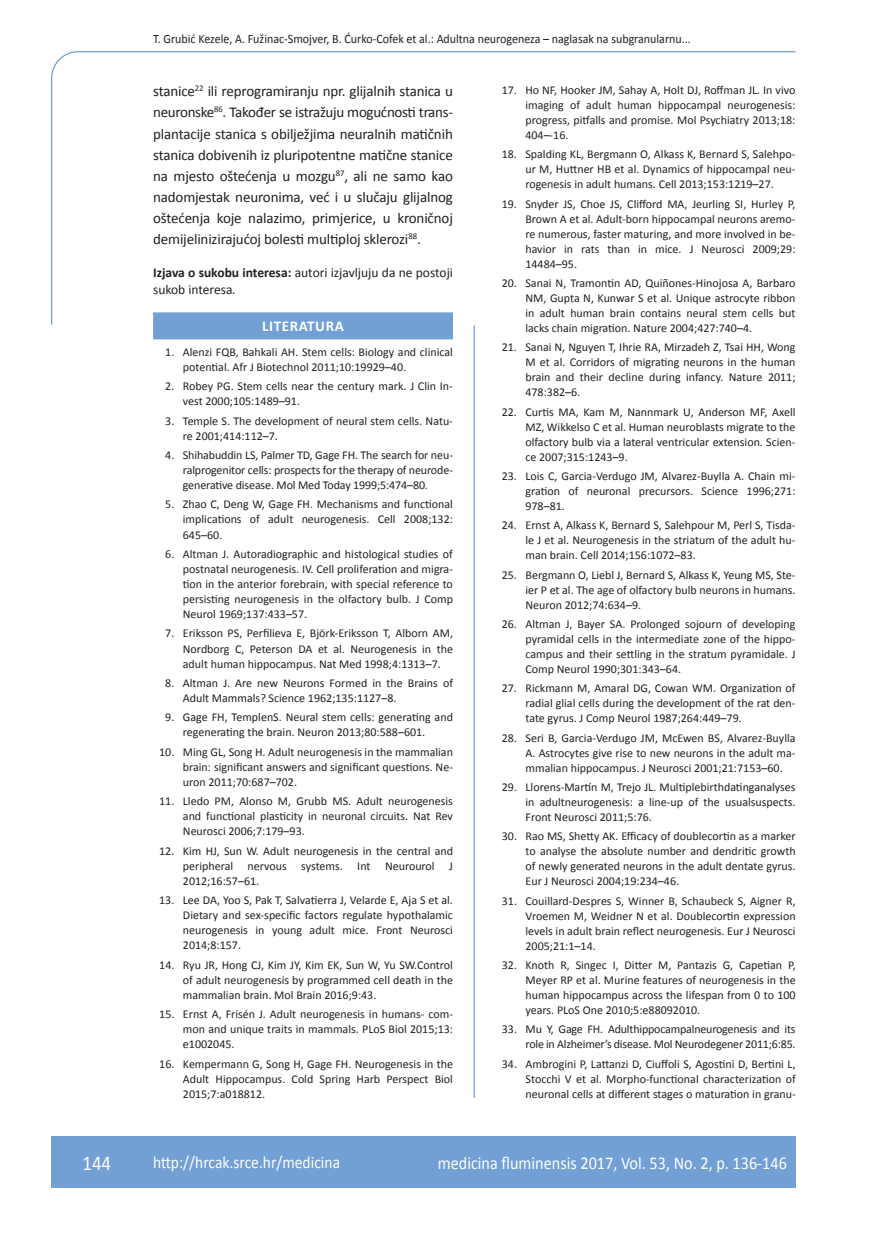
<style>
.page{position:relative;width:872px;height:1234px;background:#fff}
.page>*{position:absolute;margin:0;border:0;box-sizing:border-box;transform-origin:0 0}
.t1{font:21px "Calibri";color:#fff;scale:.9 1}
.t2{font:18px "Calibri";color:#fff;scale:.9 1}
.t3{font:17.25px "Calibri";color:#fff;scale:.9 1}
.t4{font:15px/21px "Calibri";letter-spacing:-.01em;color:#231f20;text-align:justify}
.t5{font:700 15px "Calibri";letter-spacing:.04em;color:#fff}
.t6{font:13.5px/16.5px "Calibri";color:#231f20}
.t7{font:12.75px "Calibri";color:#231f20;scale:.94 1}
.t8{font:12px/15px "Calibri";color:#231f20;text-align:justify}
.s1{font-weight:700}
.s2{font-style:italic}
</style>
<div class="page">
<svg style="left:51px;top:51px;width:745px;height:274px"></svg>
<hr style="left:473px;top:325px;width:2px;height:772px;background:#729fd4">
<div style="left:51px;top:1135px;width:744px;height:51px;background:#729fd4"></div>
<div style="left:153px;top:312px;width:300px;height:27px;background:#729fd4"></div>
<p class="t7" style="left:153px;top:30px;width:573px">T. Grubić Kezele, A. Fužinac-Smojver, B. Ćurko-Cofek et al.: Adultna neurogeneza – naglasak na subgranularnu...</p>
<p class="t4" style="left:153px;top:80px;width:301px">stanice<sup>22</sup> ili reprogramiranju npr. glijalnih stanica u neuronske<sup>86</sup>. Također se istražuju mogućnosti trans&shy;plantacije stanica s obilježjima neuralnih matičnih stanica dobivenih iz pluripotentne matične stanice na mjesto oštećenja u mozgu<sup>87</sup>, ali ne samo kao nadomjestak neuronima, već i u slučaju glijalnog oštećenja koje nalazimo, primjerice, u kroničnoj demijelinizirajućoj bolesti multiploj sklerozi<sup>88</sup>.</p>
<p class="t6" style="left:153px;top:264px;width:301px"><span class="s1">Izjava o sukobu interesa:</span> autori izjavljuju da ne postoji sukob interesa<span class="s2">.</span></p>
<p class="t5" style="left:262px;top:317px;width:83px">LITERATURA</p>
<p class="t8" style="left:183px;top:343px;width:271px;text-indent:-18px">1. Alenzi FQB, Bahkali AH. Stem cells: Biology and clinical potential. Afr J Biotechnol 2011;10:19929–40.</p>
<p class="t8" style="left:183px;top:378px;width:271px;text-indent:-18px">2. Robey PG. Stem cells near the century mark. J Clin In&shy;vest 2000;105:1489–91.</p>
<p class="t8" style="left:183px;top:412px;width:271px;text-indent:-18px">3. Temple S. The development of neural stem cells. Natu&shy;re 2001;414:112–7.</p>
<p class="t8" style="left:183px;top:447px;width:272px;text-indent:-18px">4. Shihabuddin LS, Palmer TD, Gage FH. The search for neu&shy;ralprogenitor cells: prospects for the therapy of neurode&shy;generative disease. Mol Med Today 1999;5:474–80.</p>
<p class="t8" style="left:183px;top:496px;width:272px;text-indent:-18px">5. Zhao C, Deng W, Gage FH. Mechanisms and functional implications of adult neurogenesis. Cell 2008;132:<br>645–60.</p>
<p class="t8" style="left:183px;top:545px;width:272px;text-indent:-18px">6. Altman J. Autoradiographic and histological studies of postnatal neurogenesis. IV. Cell proliferation and migra&shy;tion in the anterior forebrain, with special reference to persisting neurogenesis in the olfactory bulb. J Comp Neurol 1969;137:433–57.</p>
<p class="t8" style="left:183px;top:625px;width:272px;text-indent:-18px">7. Eriksson PS, Perfilieva E, Björk-Eriksson T, Alborn AM, Nordborg C, Peterson DA et al. Neurogenesis in the adult human hippocampus. Nat Med 1998;4:1313–7.</p>
<p class="t8" style="left:183px;top:674px;width:271px;text-indent:-18px">8. Altman J. Are new Neurons Formed in the Brains of<br>Adult Mammals? Science 1962;135:1127–8.</p>
<p class="t8" style="left:183px;top:709px;width:271px;text-indent:-18px">9. Gage FH, TemplenS. Neural stem cells: generating and regenerating the brain. Neuron 2013;80:588–601.</p>
<p class="t8" style="left:183px;top:743px;width:272px;text-indent:-24px">10. Ming GL, Song H. Adult neurogenesis in the mammalian brain: significant answers and significant questions. Ne&shy;uron 2011;70:687–702.</p>
<p class="t8" style="left:183px;top:793px;width:271px;text-indent:-24px">11. Lledo PM, Alonso M, Grubb MS. Adult neurogenesis and functional plasticity in neuronal circuits. Nat Rev Neurosci 2006;7:179–93.</p>
<p class="t8" style="left:183px;top:842px;width:272px;text-indent:-24px">12. Kim HJ, Sun W. Adult neurogenesis in the central and peripheral nervous systems. Int Neurourol J 2012;16:57–61.</p>
<p class="t8" style="left:183px;top:891px;width:271px;text-indent:-24px">13. Lee DA, Yoo S, Pak T, Salvatierra J, Velarde E, Aja S et al.<br>Dietary and sex-specific factors regulate hypothalamic neurogenesis in young adult mice. Front Neurosci 2014;8:157.</p>
<p class="t8" style="left:183px;top:956px;width:271px;text-indent:-24px">14. Ryu JR, Hong CJ, Kim JY, Kim EK, Sun W, Yu SW.Control of adult neurogenesis by programmed cell death in the mammalian brain. Mol Brain 2016;9:43.</p>
<p class="t8" style="left:183px;top:1005px;width:272px;text-indent:-24px">15. Ernst A, Frisén J. Adult neurogenesis in humans- com&shy;mon and unique traits in mammals. PLoS Biol 2015;13: e1002045.</p>
<p class="t8" style="left:183px;top:1055px;width:271px;text-indent:-24px">16. Kempermann G, Song H, Gage FH. Neurogenesis in the Adult Hippocampus. Cold Spring Harb Perspect Biol 2015;7:a018812.</p>
<p class="t8" style="left:525px;top:82px;width:272px;text-indent:-24px">17. Ho NF, Hooker JM, Sahay A, Holt DJ, Roffman JL. In vivo imaging of adult human hippocampal neurogenesis: progress, pitfalls and promise. Mol Psychiatry 2013;18:<br>404–-16.</p>
<p class="t8" style="left:525px;top:146px;width:271px;text-indent:-24px">18. Spalding KL, Bergmann O, Alkass K, Bernard S, Salehpo&shy;ur M, Huttner HB et al. Dynamics of hippocampal neu&shy;rogenesis in adult humans. Cell 2013;153:1219–27.</p>
<p class="t8" style="left:525px;top:195px;width:272px;text-indent:-24px">19. Snyder JS, Choe JS, Clifford MA, Jeurling SI, Hurley P, Brown A et al. Adult-born hippocampal neurons aremo&shy;re numerous, faster maturing, and more involved in be&shy;havior in rats than in mice. J Neurosci 2009;29:<br>14484–95.</p>
<p class="t8" style="left:525px;top:275px;width:271px;text-indent:-24px">20. Sanai N, Tramontin AD, Quiñones-Hinojosa A, Barbaro NM, Gupta N, Kunwar S et al. Unique astrocyte ribbon in adult human brain contains neural stem cells but lacks chain migration. Nature 2004;427:740–4.</p>
<p class="t8" style="left:525px;top:339px;width:272px;text-indent:-24px">21. Sanai N, Nguyen T, Ihrie RA, Mirzadeh Z, Tsai HH, Wong M et al. Corridors of migrating neurons in the human brain and their decline during infancy. Nature 2011; 478:382–6.</p>
<p class="t8" style="left:525px;top:403px;width:271px;text-indent:-24px">22. Curtis MA, Kam M, Nannmark U, Anderson MF, Axell MZ, Wikkelso C et al. Human neuroblasts migrate to the olfactory bulb via a lateral ventricular extension. Scien&shy;ce 2007;315:1243–9.</p>
<p class="t8" style="left:525px;top:468px;width:272px;text-indent:-24px">23. Lois C, Garcia-Verdugo JM, Alvarez-Buylla A. Chain mi&shy;gration of neuronal precursors. Science 1996;271:<br>978–81.</p>
<p class="t8" style="left:525px;top:517px;width:271px;text-indent:-24px">24. Ernst A, Alkass K, Bernard S, Salehpour M, Perl S, Tisda&shy;le J et al. Neurogenesis in the striatum of the adult hu&shy;man brain. Cell 2014;156:1072–83.</p>
<p class="t8" style="left:525px;top:566px;width:271px;text-indent:-24px">25. Bergmann O, Liebl J, Bernard S, Alkass K, Yeung MS, Ste&shy;ier P et al. The age of olfactory bulb neurons in humans.<br>Neuron 2012;74:634–9.</p>
<p class="t8" style="left:525px;top:616px;width:271px;text-indent:-24px">26. Altman J, Bayer SA. Prolonged sojourn of developing pyramidal cells in the intermediate zone of the hippo&shy;campus and their settling in the stratum pyramidale. J Comp Neurol 1990;301:343–64.</p>
<p class="t8" style="left:525px;top:680px;width:271px;text-indent:-24px">27. Rickmann M, Amaral DG, Cowan WM. Organization of radial glial cells during the development of the rat den&shy;tate gyrus. J Comp Neurol 1987;264:449–79.</p>
<p class="t8" style="left:525px;top:729px;width:271px;text-indent:-24px">28. Seri B, Garcia-Verdugo JM, McEwen BS, Alvarez-Buylla A. Astrocytes give rise to new neurons in the adult ma&shy;mmalian hippocampus. J Neurosci 2001;21:7153–60.</p>
<p class="t8" style="left:525px;top:778px;width:271px;text-indent:-24px">29. Llorens-Martín M, Trejo JL. Multiplebirthdatinganalyses in adultneurogenesis: a line-up of the usualsuspects.<br>Front Neurosci 2011;5:76.</p>
<p class="t8" style="left:525px;top:828px;width:272px;text-indent:-24px">30. Rao MS, Shetty AK. Efficacy of doublecortin as a marker to analyse the absolute number and dendritic growth of newly generated neurons in the adult dentate gyrus.<br>Eur J Neurosci 2004;19:234–46.</p>
<p class="t8" style="left:525px;top:892px;width:271px;text-indent:-24px">31. Couillard-Despres S, Winner B, Schaubeck S, Aigner R, Vroemen M, Weidner N et al. Doublecortin expression levels in adult brain reflect neurogenesis. Eur J Neurosci 2005;21:1–14.</p>
<p class="t8" style="left:525px;top:956px;width:272px;text-indent:-24px">32. Knoth R, Singec I, Ditter M, Pantazis G, Capetian P, Meyer RP et al. Murine features of neurogenesis in the human hippocampus across the lifespan from 0 to 100 years. PLoS One 2010;5:e88092010.</p>
<p class="t8" style="left:502px;top:1021px;width:295px;text-align:right">33. Mu Y, Gage FH. Adulthippocampalneurogenesis and its role in Alzheimer’s disease. Mol Neurodegener 2011;6:85.</p>
<p class="t8" style="left:525px;top:1055px;width:271px;text-indent:-24px">34. Ambrogini P, Lattanzi D, Ciuffoli S, Agostini D, Bertini L, Stocchi V et al. Morpho-functional characterization of neuronal cells at different stages o maturation in granu-</p>
<h1 class="t1" style="left:82px;top:1149px;width:33px">144</h1>
<h3 class="t3" style="left:153px;top:1150px;width:209px">http://hrcak.srce.hr/medicina</h3>
<h2 class="t2" style="left:438px;top:1151px;width:389px">medicina fluminensis 2017, Vol. 53, No. 2, p. 136-146</h2>
</div>
